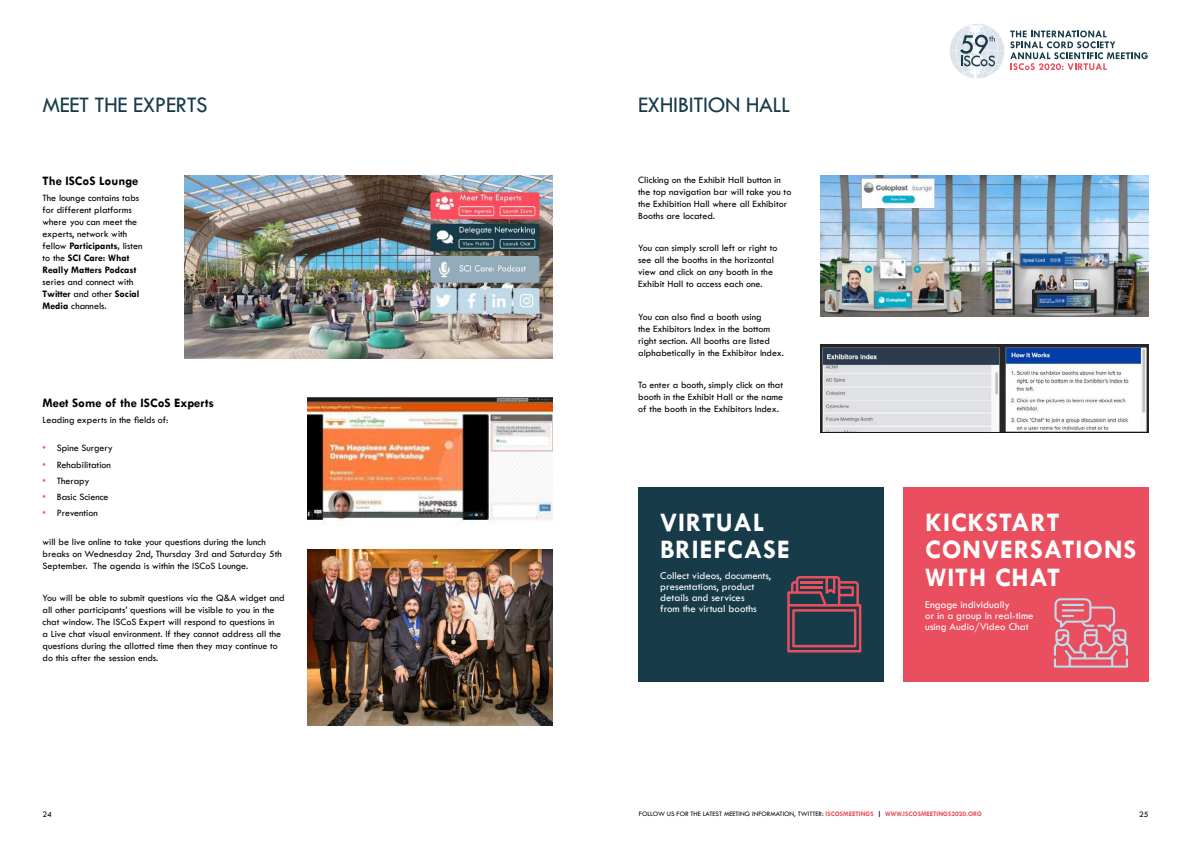
<style>
.page{position:relative;width:1191px;height:842px;background:#fff}
.page>*{position:absolute;margin:0;border:0;box-sizing:border-box;transform-origin:0 0}
.t1{font:700 27px/28px "Tw Cen";letter-spacing:.03em;color:#fff}
.t2{font:23px "Tw Cen";letter-spacing:-.02em;color:#173b48}
.t3{font:700 13px "Tw Cen";color:#000}
.t4{font:10.8px/10.8px "Tw Cen";color:#fff}
.t5{font:10px/12px "Tw Cen";color:#000}
.t6{font:8.5px "Tw Cen";color:#000}
.t7{font:7px "Tw Cen";color:#000}
.s1{font-weight:700}
.s2{color:#ea4f5f}
.s3{font-weight:700;color:#ea4f5f}
</style>
<div class="page">
<svg style="left:1010px;top:31px;width:137px;height:39px"></svg>
<svg style="left:949px;top:24px;width:55px;height:54px"></svg>
<img style="left:184px;top:176px;width:369px;height:183px">
<img style="left:308px;top:397px;width:245px;height:129px">
<div style="left:903px;top:488px;width:245px;height:194px;background:#ea4f5f"></div>
<svg style="left:1053px;top:598px;width:75px;height:70px"></svg>
<div style="left:638px;top:488px;width:245px;height:194px;background:#173b48"></div>
<svg style="left:787px;top:576px;width:74px;height:76px"></svg>
<img style="left:820px;top:176px;width:328px;height:140px">
<img style="left:820px;top:345px;width:328px;height:87px">
<img style="left:308px;top:550px;width:245px;height:176px">
<div style="left:861px;top:178px;width:73px;height:30px;border:2px solid #fff"></div>
<h2 class="t2" style="left:43px;top:91px;width:167px">MEET THE EXPERTS</h2>
<h3 class="t3" style="left:43px;top:173px;width:97px">The ISCoS Lounge</h3>
<p class="t5" style="left:43px;top:192px;width:102px">The lounge contains tabs for different platforms where you can meet the experts, network with fellow <span class="s1">Participants,</span> listen to the <span class="s1">SCI Care: What<br>Really Matters Podcast</span></p>
<p class="t5" style="left:43px;top:276px;width:98px">series and connect with<br><span class="s1">Twitter</span> and other <span class="s1">Social<br>Media</span> channels.</p>
<h3 class="t3" style="left:43px;top:395px;width:173px">Meet Some of the ISCoS Experts</h3>
<p class="t5" style="left:43px;top:414px;width:127px">Leading experts in the fields of:</p>
<p class="t5" style="left:43px;top:442px;width:72px"><span class="s2">•</span> Spine Surgery</p>
<p class="t5" style="left:43px;top:458px;width:70px"><span class="s2">•</span> Rehabilitation</p>
<p class="t5" style="left:43px;top:475px;width:48px"><span class="s2">•</span> Therapy</p>
<p class="t5" style="left:43px;top:491px;width:68px"><span class="s2">•</span> Basic Science</p>
<p class="t5" style="left:43px;top:507px;width:57px"><span class="s2">•</span> Prevention</p>
<p class="t5" style="left:43px;top:535px;width:241px">will be live online to take your questions during the lunch breaks on Wednesday 2nd, Thursday 3rd and Saturday 5th<br>September. The agenda is within the ISCoS Lounge.</p>
<p class="t5" style="left:43px;top:592px;width:244px">You will be able to submit questions via the Q&amp;A widget and all other participants’ questions will be visible to you in the chat window. The ISCoS Expert will respond to questions in<br>a Live chat visual environment. If they cannot address all the questions during the allotted time then they may continue to do this after the session ends.</p>
<h2 class="t2" style="left:638px;top:91px;width:153px">EXHIBITION HALL</h2>
<p class="t5" style="left:638px;top:173px;width:155px">Clicking on the Exhibit Hall button in the top navigation bar will take you to the Exhibition Hall where all Exhibitor Booths are located.</p>
<p class="t5" style="left:638px;top:242px;width:141px">You can simply scroll left or right to see all the booths in the horizontal view and click on any booth in the Exhibit Hall to access each one.</p>
<p class="t5" style="left:638px;top:310px;width:147px">You can also find a booth using<br>the Exhibitors Index in the bottom right section. All booths are listed alphabetically in the Exhibitor Index.</p>
<p class="t5" style="left:638px;top:379px;width:146px;text-align:justify">To enter a booth, simply click on that booth in the Exhibit Hall or the name of the booth in the Exhibitors Index.</p>
<h1 class="t1" style="left:660px;top:508px;width:131px;line-height:27px">VIRTUAL<br>BRIEFCASE</h1>
<p class="t4" style="left:660px;top:571px;width:112px">Collect videos, documents, presentations, product details and services<br>from the virtual booths</p>
<h1 class="t1" style="left:925px;top:507px;width:213px">KICKSTART<br>CONVERSATIONS<br>WITH CHAT</h1>
<p class="t4" style="left:925px;top:599px;width:110px">Engage individually<br>or in a group in real-time using Audio/Video Chat</p>
<p class="t6" style="left:43px;top:809px;width:11px">24</p>
<p class="t7" style="left:639px;top:809px;width:344px">FOLLOW US FOR THE LATEST MEETING INFORMATION, TWITTER: <span class="s3">ISCOSMEETINGS</span> <span class="s1">|</span> <span class="s3">WWW.ISCOSMEETINGS2020.ORG</span></p>
<p class="t6" style="left:1139px;top:809px;width:11px">25</p>
</div>
